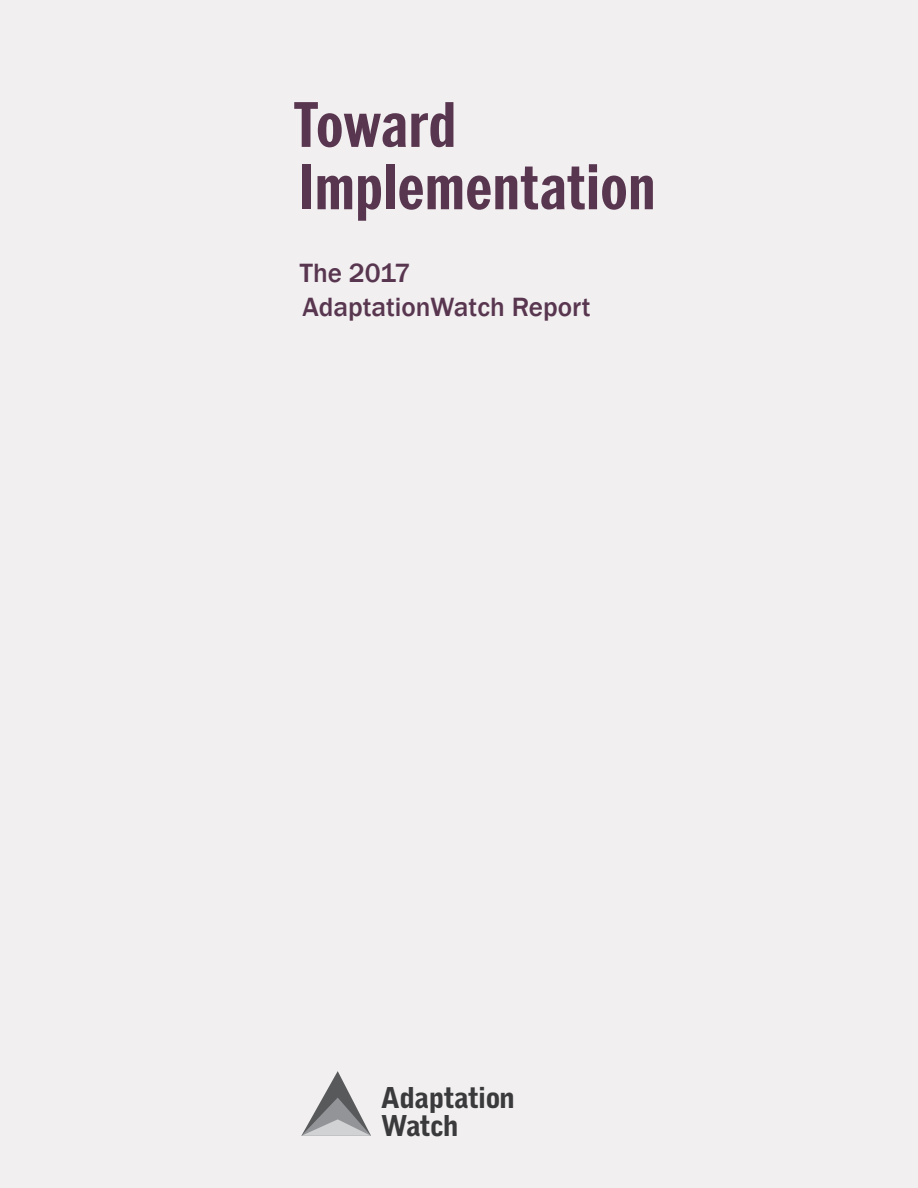
<style>
.page{position:relative;width:918px;height:1188px;background:#f1efef}
.page>*{position:absolute;margin:0;border:0;box-sizing:border-box;transform-origin:0 0}
.t1{font:700 67.2px/62.4px "Franklin Cond ITC Pro";letter-spacing:.015em;color:#593650}
.t2{font:900 28.65px/27.6px "Bell Gothic Std";letter-spacing:-.03em;color:#3a3a3c}
.t3{font:500 27.15px/34.5px "Franklin Gothic";color:#593650}
</style>
<div class="page">
<svg style="left:301px;top:1071px;width:70px;height:65px"></svg>
<h1 class="t1" style="left:294px;top:95px;width:363px">Toward<br>Implementation</h1>
<p class="t3" style="left:300px;top:256px;width:292px">The 2017<br>AdaptationWatch Report</p>
<p class="t2" style="left:381px;top:1085px;width:136px">Adaptation<br>Watch</p>
</div>
